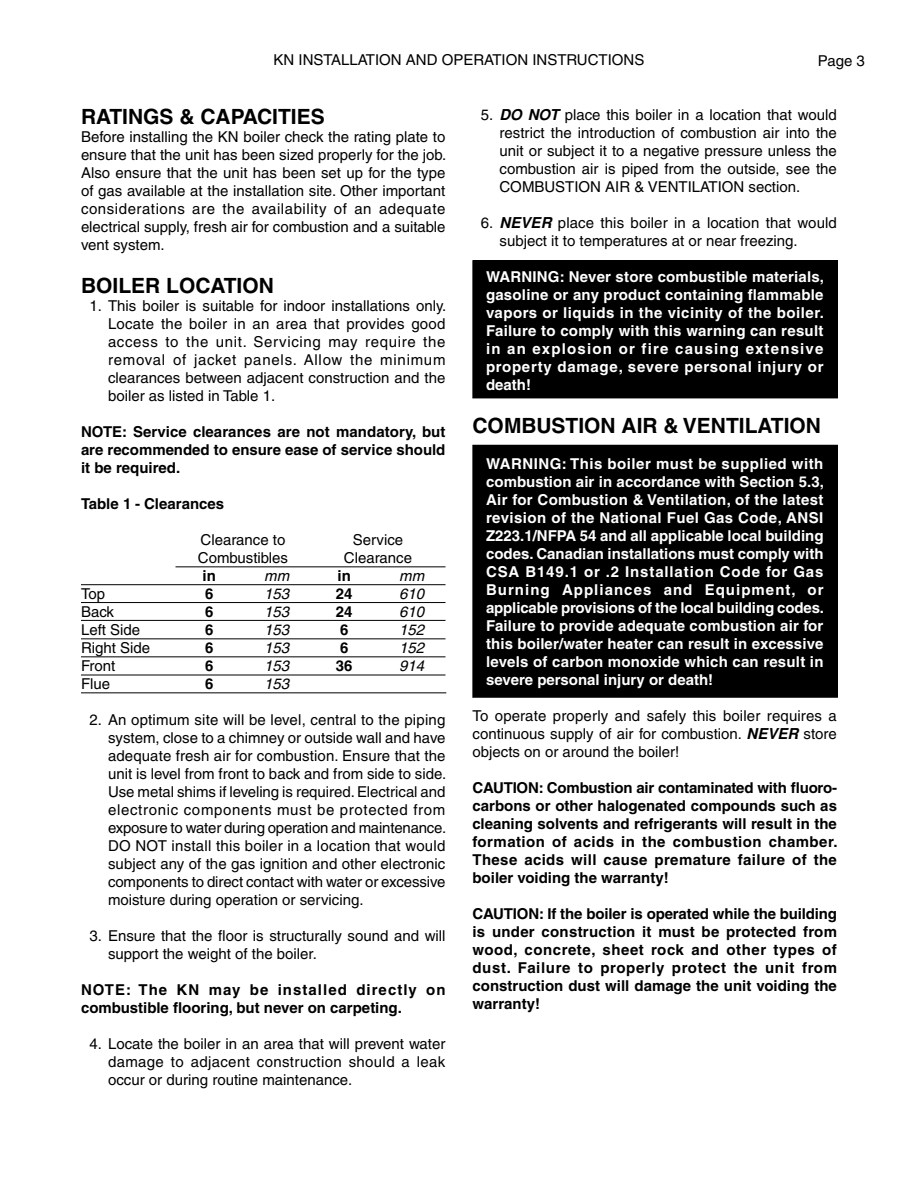
<style>
.page{position:relative;width:918px;height:1188px;background:#fff}
.page>*{position:absolute;margin:0;border:0;box-sizing:border-box;transform-origin:0 0}
.t1{font:700 21px "Helvetica";color:#000}
.t2{font:15px/18px "Helvetica";color:#000;text-align:justify}
.t3{font:700 15px/18px "Helvetica";letter-spacing:.015em;color:#fff;text-align:justify}
.t4{font:700 15px/18px "Helvetica";color:#000;text-align:justify}
.t5{font:italic 15px "Helvetica";color:#000}
.s1{font-weight:700;font-style:italic}
</style>
<div class="page">
<hr style="left:81px;top:638px;width:365px;height:1px;background:#000">
<hr style="left:81px;top:675px;width:365px;height:1px;background:#000">
<hr style="left:81px;top:692px;width:365px;height:1px;background:#000">
<hr style="left:81px;top:602px;width:365px;height:1px;background:#000">
<hr style="left:81px;top:620px;width:365px;height:1px;background:#000">
<hr style="left:81px;top:584px;width:365px;height:1px;background:#000">
<hr style="left:81px;top:656px;width:365px;height:1px;background:#000">
<hr style="left:176px;top:566px;width:270px;height:1px;background:#000">
<div style="left:473px;top:261px;width:364px;height:137px;background:#000"></div>
<div style="left:472px;top:260px;width:366px;height:138px;border:1px solid #000"></div>
<div style="left:473px;top:445px;width:364px;height:252px;background:#000"></div>
<div style="left:472px;top:445px;width:366px;height:253px;border:1px solid #000"></div>
<p class="t2" style="left:274px;top:52px;width:372px">KN INSTALLATION AND OPERATION INSTRUCTIONS</p>
<p class="t2" style="left:818px;top:53px;width:48px">Page 3</p>
<h1 class="t1" style="left:81px;top:109px;width:245px">RATINGS &amp; CAPACITIES</h1>
<p class="t2" style="left:81px;top:129px;width:367px">Before installing the KN boiler check the rating plate to ensure that the unit has been sized properly for the job.<br>Also ensure that the unit has been set up for the type of gas available at the installation site. Other important considerations are the availability of an adequate electrical supply, fresh air for combustion and a suitable vent system.</p>
<h1 class="t1" style="left:81px;top:278px;width:194px">BOILER LOCATION</h1>
<p class="t2" style="left:108px;top:299px;width:340px;text-indent:-19px">1. This boiler is suitable for indoor installations only.<br>Locate the boiler in an area that provides good access to the unit. Servicing may require the removal of jacket panels. Allow the minimum clearances between adjacent construction and the boiler as listed in Table 1.</p>
<p class="t4" style="left:81px;top:425px;width:366px">NOTE: Service clearances are not mandatory, but are recommended to ensure ease of service should it be required.</p>
<p class="t4" style="left:81px;top:497px;width:145px">Table 1 - Clearances</p>
<p class="t2" style="left:201px;top:533px;width:86px">Clearance to</p>
<p class="t2" style="left:353px;top:533px;width:52px">Service</p>
<p class="t2" style="left:198px;top:551px;width:92px">Combustibles</p>
<p class="t2" style="left:344px;top:551px;width:70px">Clearance</p>
<p class="t4" style="left:203px;top:569px;width:15px">in</p>
<p class="t5" style="left:264px;top:571px;width:26px">mm</p>
<p class="t4" style="left:338px;top:569px;width:15px">in</p>
<p class="t5" style="left:399px;top:571px;width:26px">mm</p>
<p class="t2" style="left:81px;top:587px;width:26px">Top</p>
<p class="t4" style="left:205px;top:587px;width:10px">6</p>
<p class="t5" style="left:264px;top:589px;width:27px">153</p>
<p class="t4" style="left:336px;top:587px;width:18px">24</p>
<p class="t5" style="left:399px;top:589px;width:27px">610</p>
<p class="t2" style="left:81px;top:605px;width:35px">Back</p>
<p class="t4" style="left:205px;top:605px;width:10px">6</p>
<p class="t5" style="left:264px;top:607px;width:27px">153</p>
<p class="t4" style="left:336px;top:605px;width:18px">24</p>
<p class="t5" style="left:399px;top:607px;width:27px">610</p>
<p class="t2" style="left:81px;top:623px;width:61px">Left Side</p>
<p class="t4" style="left:205px;top:623px;width:10px">6</p>
<p class="t5" style="left:264px;top:625px;width:27px">153</p>
<p class="t4" style="left:340px;top:623px;width:10px">6</p>
<p class="t5" style="left:399px;top:625px;width:27px">152</p>
<p class="t2" style="left:81px;top:641px;width:71px">Right Side</p>
<p class="t4" style="left:205px;top:641px;width:10px">6</p>
<p class="t5" style="left:264px;top:643px;width:27px">153</p>
<p class="t4" style="left:340px;top:641px;width:10px">6</p>
<p class="t5" style="left:399px;top:643px;width:27px">152</p>
<p class="t2" style="left:81px;top:659px;width:36px">Front</p>
<p class="t4" style="left:205px;top:659px;width:10px">6</p>
<p class="t5" style="left:264px;top:661px;width:27px">153</p>
<p class="t4" style="left:336px;top:659px;width:18px">36</p>
<p class="t5" style="left:399px;top:661px;width:27px">914</p>
<p class="t2" style="left:81px;top:677px;width:31px">Flue</p>
<p class="t4" style="left:205px;top:677px;width:10px">6</p>
<p class="t5" style="left:264px;top:679px;width:27px">153</p>
<p class="t2" style="left:108px;top:713px;width:340px;text-indent:-19px">2. An optimum site will be level, central to the piping system, close to a chimney or outside wall and have adequate fresh air for combustion. Ensure that the unit is level from front to back and from side to side.<br>Use metal shims if leveling is required. Electrical and electronic components must be protected from exposure to water during operation and maintenance.<br>DO NOT install this boiler in a location that would subject any of the gas ignition and other electronic components to direct contact with water or excessive moisture during operation or servicing.</p>
<p class="t2" style="left:108px;top:929px;width:339px;text-indent:-19px">3. Ensure that the floor is structurally sound and will support the weight of the boiler.</p>
<p class="t4" style="left:81px;top:983px;width:366px">NOTE: The KN may be installed directly on combustible flooring, but never on carpeting.</p>
<p class="t2" style="left:108px;top:1037px;width:339px;text-indent:-19px">4. Locate the boiler in an area that will prevent water damage to adjacent construction should a leak occur or during routine maintenance.</p>
<p class="t2" style="left:500px;top:107px;width:339px;text-indent:-19px">5. <span class="s1">DO NOT</span> place this boiler in a location that would restrict the introduction of combustion air into the unit or subject it to a negative pressure unless the combustion air is piped from the outside, see the COMBUSTION AIR &amp; VENTILATION section.</p>
<p class="t2" style="left:500px;top:215px;width:339px;text-indent:-19px">6. <span class="s1">NEVER</span> place this boiler in a location that would subject it to temperatures at or near freezing.</p>
<p class="t3" style="left:486px;top:269px;width:340px">WARNING: Never store combustible materials, gasoline or any product containing flammable vapors or liquids in the vicinity of the boiler.<br>Failure to comply with this warning can result in an explosion or fire causing extensive property damage, severe personal injury or death!</p>
<h1 class="t1" style="left:472px;top:418px;width:350px">COMBUSTION AIR &amp; VENTILATION</h1>
<p class="t3" style="left:486px;top:456px;width:340px">WARNING: This boiler must be supplied with combustion air in accordance with Section 5.3, Air for Combustion &amp; Ventilation, of the latest revision of the National Fuel Gas Code, ANSI Z223.1/NFPA 54 and all applicable local building codes. Canadian installations must comply with CSA B149.1 or .2 Installation Code for Gas Burning Appliances and Equipment, or applicable provisions of the local building codes.<br>Failure to provide adequate combustion air for this boiler/water heater can result in excessive levels of carbon monoxide which can result in severe personal injury or death!</p>
<p class="t2" style="left:472px;top:708px;width:366px">To operate properly and safely this boiler requires a continuous supply of air for combustion. <span class="s1">NEVER</span> store objects on or around the boiler!</p>
<p class="t4" style="left:472px;top:780px;width:367px">CAUTION: Combustion air contaminated with fluoro&shy;carbons or other halogenated compounds such as cleaning solvents and refrigerants will result in the formation of acids in the combustion chamber.<br>These acids will cause premature failure of the boiler voiding the warranty!</p>
<p class="t4" style="left:472px;top:906px;width:366px">CAUTION: If the boiler is operated while the building is under construction it must be protected from wood, concrete, sheet rock and other types of dust. Failure to properly protect the unit from construction dust will damage the unit voiding the warranty!</p>
</div>
